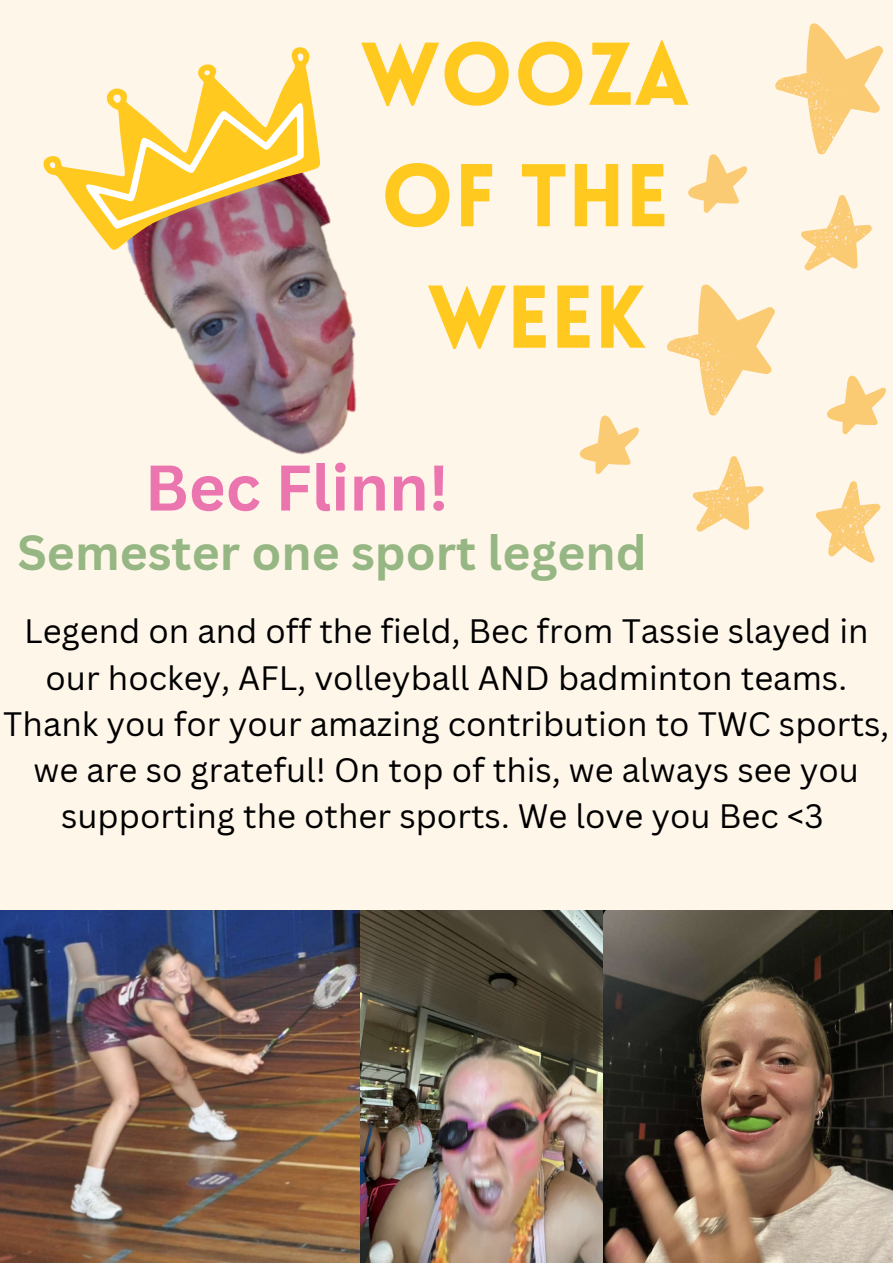
<style>
.page{position:relative;width:893px;height:1264px;background:#fff}
.page>*{position:absolute;margin:0;border:0;box-sizing:border-box;transform-origin:0 0}
.t1{font:900 86.85px "Lovelo";color:#ffc91f}
.t2{font:700 63px "Canva Sans";color:#eb75af}
.t3{font:700 48px "Canva Sans";color:#96b783}
.t4{font:33px/46px "Canva Sans";color:#000;text-align:center}
</style>
<div class="page">
<div style="left:0;top:0;width:892px;height:1262px;background:#fff6ea"></div>
<svg style="left:579px;top:316px;width:194px;height:216px"></svg>
<svg style="left:698px;top:23px;width:133px;height:293px"></svg>
<svg style="left:688px;top:38px;width:195px;height:266px"></svg>
<svg style="left:803px;top:222px;width:83px;height:341px"></svg>
<img style="left:140px;top:282px;width:217px;height:173px">
<svg style="left:43px;top:47px;width:298px;height:235px"></svg>
<svg style="left:68px;top:61px;width:268px;height:194px"></svg>
<img style="left:0;top:910px;width:603px;height:352px">
<img style="left:603px;top:910px;width:289px;height:352px">
<p class="t1" style="left:360px;top:40px;width:331px">WOOZA</p>
<p class="t1" style="left:380px;top:161px;width:290px">OF THE</p>
<p class="t1" style="left:427px;top:282px;width:221px">WEEK</p>
<p class="t2" style="left:145px;top:443px;width:305px">Bec Flinn!</p>
<p class="t3" style="left:18px;top:519px;width:630px">Semester one sport legend</p>
<p class="t4" style="left:3px;top:607px;width:887px">Legend on and off the field, Bec from Tassie slayed in our hockey, AFL, volleyball AND badminton teams.<br>Thank you for your amazing contribution to TWC sports, we are so grateful! On top of this, we always see you supporting the other sports. We love you Bec &lt;3</p>
</div>
